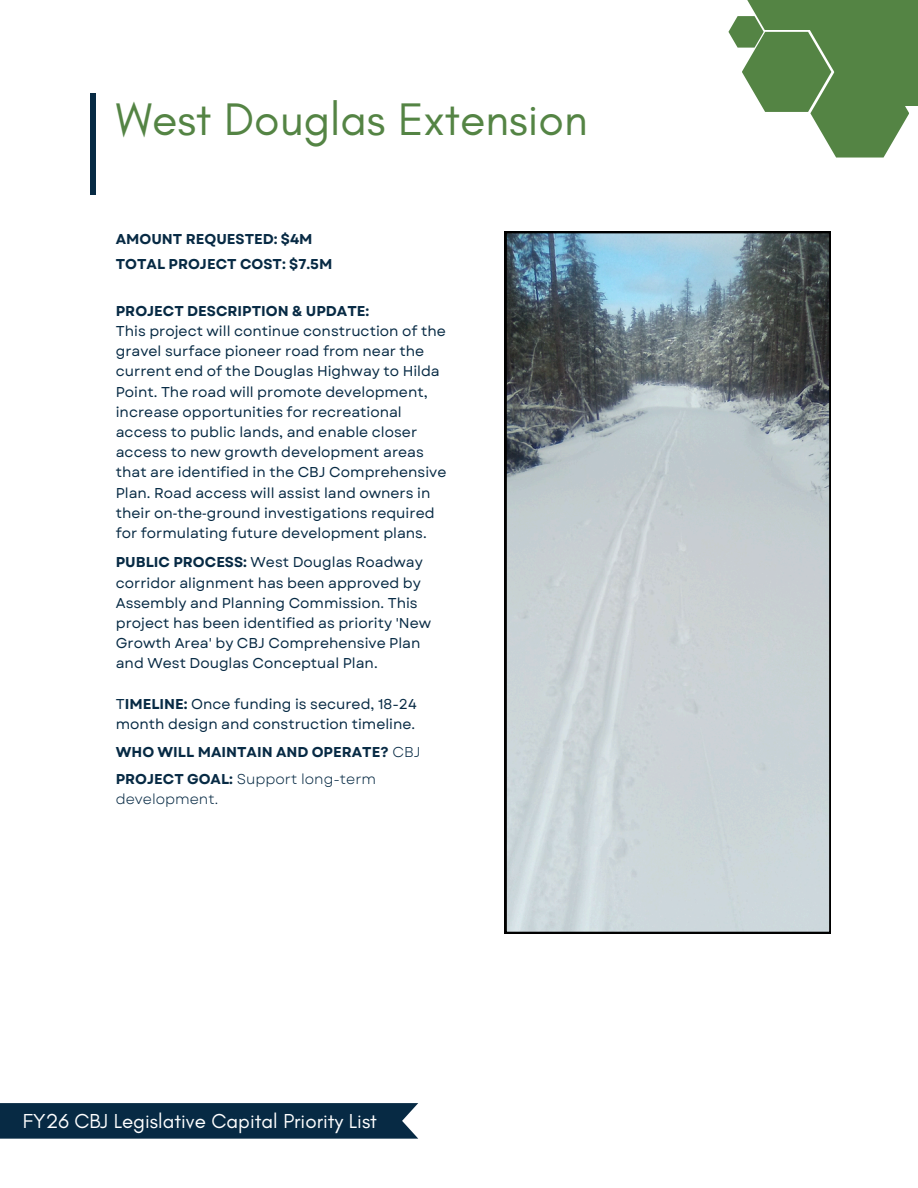
<style>
.page{position:relative;width:918px;height:1188px;background:#fff}
.page>*{position:absolute;margin:0;border:0;box-sizing:border-box;transform-origin:0 0}
.t1{font:46.5px "Glacial Indifference";color:#548444}
.t2{font:20.55px "Glacial Indifference";color:#fff}
.t3{font:14.25px/20.2px "Garet";color:#072a44}
.t4{font:700 14.25px/24.6px "Garet";color:#072a44}
.t5{font:14.25px/19.8px "Garet";color:#072a44}
.s1{font-family:"Noto Sans"}
.s2{font-weight:700}
.s3{font-weight:400}
</style>
<div class="page">
<div style="left:90px;top:93px;width:6px;height:102px;background:#072a44"></div>
<div style="left:792px;top:0;width:126px;height:106px;background:#548444"></div>
<svg style="left:728px;top:16px;width:181px;height:142px"></svg>
<div style="left:739px;top:0;width:107px;height:30px;background:#548444"></div>
<svg style="left:0;top:1103px;width:418px;height:36px;background:#0e3049"></svg>
<svg style="left:505px;top:231px;width:326px;height:703px;background:#aab5ba"></svg>
<p class="t1" style="left:116px;top:90px;width:473px">West Douglas Extension</p>
<h3 class="t4" style="left:116px;top:227px;width:218px">AMOUNT REQUESTED: $4M<br>TOTAL PROJECT COST: $7.5M</h3>
<p class="t4" style="left:116px;top:298px;width:255px">PROJECT DESCRIPTION &amp; UPDATE:</p>
<p class="t3" style="left:116px;top:321px;width:332px">This project will continue construction of the gravel surface pioneer road from near the current end of the Douglas Highway to Hilda Point. The road will promote development, increase opportunities for recreational access to public lands, and enable closer access to new growth development areas that are identified in the CBJ Comprehensive Plan. Road access will assist land owners in their on<span class="s1">‐</span>the<span class="s1">‐</span>ground investigations required for formulating future development plans.</p>
<p class="t3" style="left:116px;top:552px;width:317px"><span class="s2">PUBLIC PROCESS:</span> West Douglas Roadway corridor alignment has been approved by Assembly and Planning Commission. This project has been identified as priority 'New Growth Area' by CBJ Comprehensive Plan and West Douglas Conceptual Plan.</p>
<p class="t3" style="left:116px;top:694px;width:303px">T<span class="s2">IMELINE:</span> Once funding is secured, 18-24 month design and construction timeline.</p>
<h4 class="t4" style="left:116px;top:740px;width:306px">WHO WILL MAINTAIN AND OPERATE? <span class="s3">CBJ</span></h4>
<p class="t5" style="left:116px;top:769px;width:262px"><span class="s2">PROJECT GOAL:</span> Support long-term development.</p>
<h2 class="t2" style="left:23px;top:1108px;width:356px">FY26 CBJ Legislative Capital Priority List</h2>
</div>
